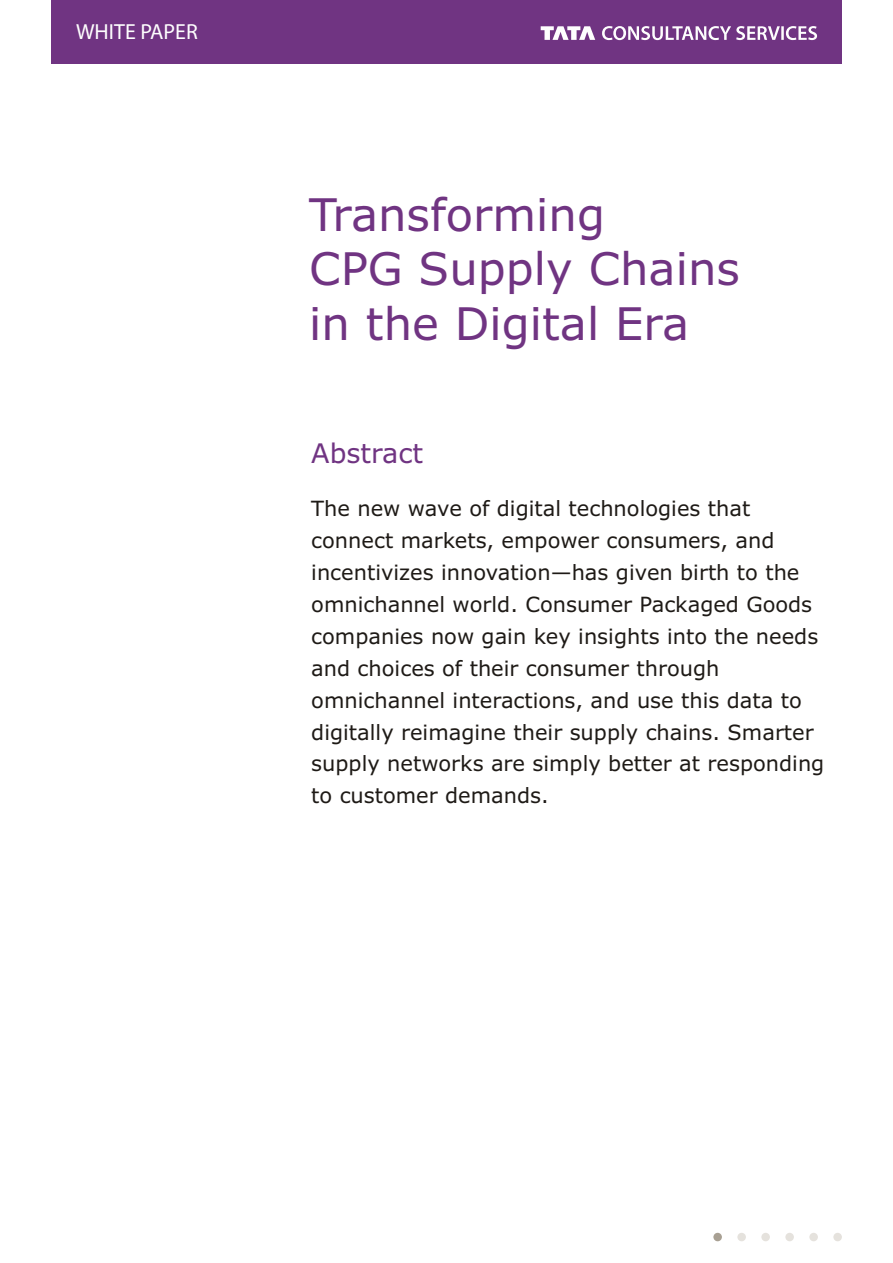
<style>
.page{position:relative;width:893px;height:1263px;background:#fff}
.page>*{position:absolute;margin:0;border:0;box-sizing:border-box;transform-origin:0 0}
.t1{font:45px/54.3px "Verdana";color:#703482}
.t2{font:27px "Verdana";color:#703482}
.t3{font:21.9px "Myriad Pro";color:#fefefe}
.t4{font:21px/32px "Verdana";color:#1e1a16}
</style>
<div class="page">
<div style="left:833px;top:1233px;width:9px;height:8px;background:#e5e2dd;border-radius:50%"></div>
<div style="left:809px;top:1233px;width:9px;height:8px;background:#e5e2dd;border-radius:50%"></div>
<div style="left:785px;top:1233px;width:9px;height:8px;background:#e5e2dd;border-radius:50%"></div>
<div style="left:761px;top:1233px;width:9px;height:8px;background:#e5e2dd;border-radius:50%"></div>
<div style="left:737px;top:1233px;width:9px;height:8px;background:#e5e2dd;border-radius:50%"></div>
<div style="left:713px;top:1233px;width:9px;height:8px;background:#a8a093;border-radius:50%"></div>
<div style="left:51px;top:0;width:791px;height:64px;background:#703482"></div>
<svg style="left:541px;top:26px;width:54px;height:14px"></svg>
<svg style="left:602px;top:26px;width:215px;height:14px"></svg>
<p class="t3" style="left:76px;top:23px;width:123px">WHITE PAPER</p>
<h1 class="t1" style="left:309px;top:191px;width:432px">Transforming<br>CPG Supply Chains in the Digital Era</h1>
<p class="t2" style="left:311px;top:442px;width:113px">Abstract</p>
<p class="t4" style="left:311px;top:494px;width:515px">The new wave of digital technologies that connect markets, empower consumers, and incentivizes innovation—has given birth to the omnichannel world. Consumer Packaged Goods companies now gain key insights into the needs and choices of their consumer through omnichannel interactions, and use this data to digitally reimagine their supply chains. Smarter supply networks are simply better at responding to customer demands.</p>
</div>
